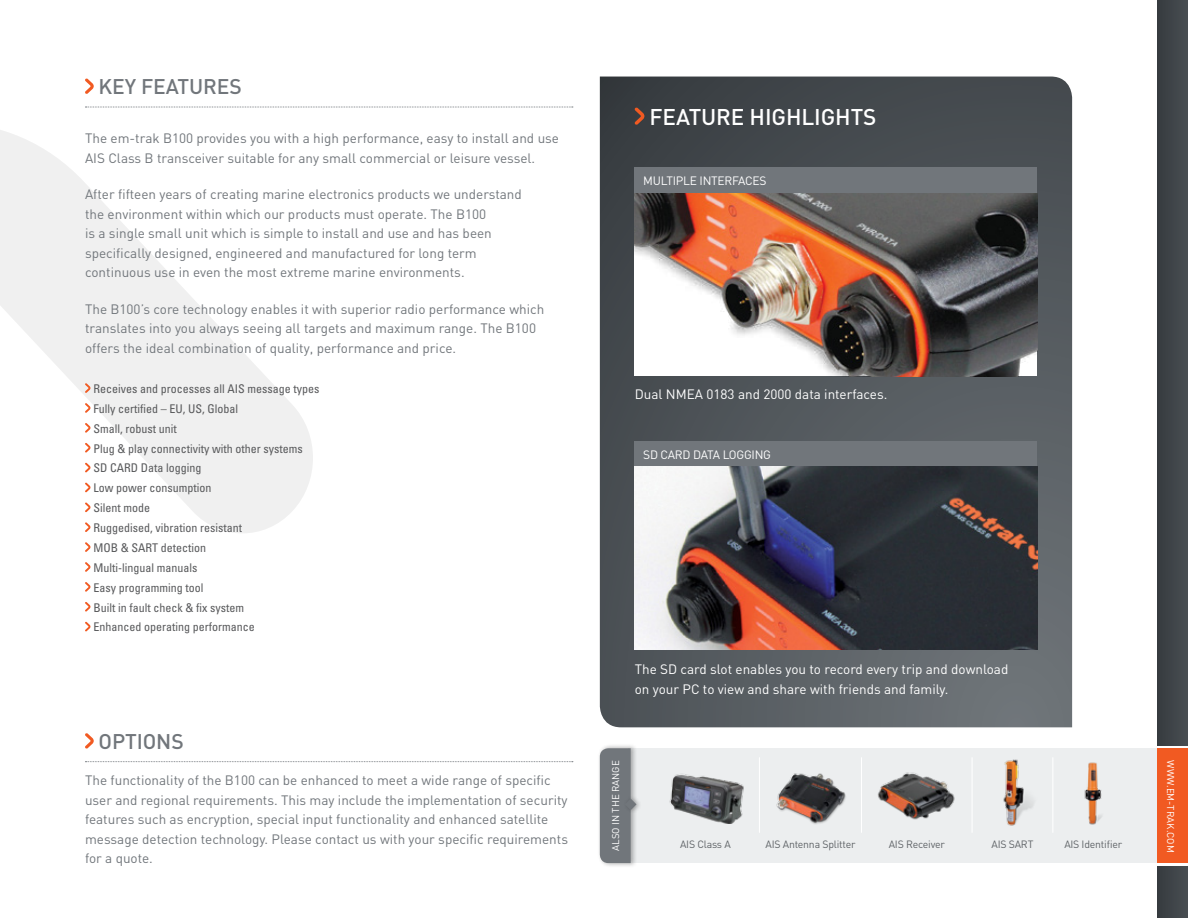
<style>
.page{position:relative;width:1188px;height:918px;background:#fff}
.page>*{position:absolute;margin:0;border:0;box-sizing:border-box;transform-origin:0 0}
.t1{font:500 22.5px "DIN";letter-spacing:-.005em;color:#fff}
.t2{font:500 21px "DIN";letter-spacing:-.005em;color:#71767b}
.t3{font:13.5px/19.5px "DIN";color:#71767b}
.t4{font:13.5px/19.5px "DIN";color:#fff}
.t5{font:condensed 12px/20px "Univers";color:#58595b}
.t6{font:12px "DIN";letter-spacing:-.02em;color:#fff}
.t7{font:10.5px "DIN";letter-spacing:-.02em;color:#5e6266}
.t8{font:9.75px "DIN";color:#fff}
</style>
<div class="page">
<svg style="left:600px;top:77px;width:472px;height:650px;background:#51565b"></svg>
<div style="left:628px;top:748px;width:529px;height:115px;background:#eceeef"></div>
<svg style="left:1px;top:130px;width:312px;height:403px"></svg>
<svg style="left:635px;top:107px;width:9px;height:18px"></svg>
<div style="left:597px;top:744px;width:40px;height:124px;background:#000;opacity:.3"></div>
<div style="left:623px;top:794px;width:20px;height:20px;background:#000;opacity:.3"></div>
<svg style="left:600px;top:748px;width:36px;height:115px;background:#7e8287"></svg>
<div style="left:1157px;top:866px;width:31px;height:52px;background:#3f4449"></div>
<div style="left:1157px;top:0;width:31px;height:745px;background:#3f4449"></div>
<div style="left:1157px;top:748px;width:31px;height:115px;background:#f15a22"></div>
<img style="left:0;top:68px;width:1px;height:487px">
<svg style="left:85px;top:383px;width:5px;height:10px"></svg>
<svg style="left:85px;top:403px;width:5px;height:10px"></svg>
<svg style="left:85px;top:423px;width:5px;height:10px"></svg>
<svg style="left:85px;top:443px;width:5px;height:10px"></svg>
<svg style="left:85px;top:463px;width:5px;height:9px"></svg>
<svg style="left:85px;top:483px;width:5px;height:9px"></svg>
<svg style="left:85px;top:502px;width:5px;height:10px"></svg>
<svg style="left:85px;top:522px;width:5px;height:10px"></svg>
<svg style="left:85px;top:542px;width:5px;height:10px"></svg>
<svg style="left:85px;top:562px;width:5px;height:10px"></svg>
<svg style="left:85px;top:582px;width:5px;height:10px"></svg>
<svg style="left:85px;top:602px;width:5px;height:10px"></svg>
<svg style="left:85px;top:622px;width:5px;height:10px"></svg>
<svg style="left:85px;top:107px;width:488px;height:1px"></svg>
<svg style="left:85px;top:78px;width:9px;height:16px"></svg>
<svg style="left:85px;top:761px;width:488px;height:1px"></svg>
<svg style="left:85px;top:733px;width:9px;height:16px"></svg>
<div style="left:635px;top:441px;width:402px;height:26px;background:#71767b"></div>
<img style="left:635px;top:467px;width:402px;height:183px">
<img style="left:635px;top:193px;width:402px;height:183px">
<div style="left:635px;top:168px;width:402px;height:25px;background:#71767b"></div>
<hr style="left:972px;top:757px;width:1px;height:76px;background:#fff">
<hr style="left:1052px;top:757px;width:1px;height:76px;background:#fff">
<hr style="left:759px;top:757px;width:1px;height:76px;background:#fff">
<hr style="left:861px;top:757px;width:1px;height:76px;background:#fff">
<img style="left:669px;top:774px;width:75px;height:50px">
<img style="left:776px;top:773px;width:70px;height:51px">
<img style="left:877px;top:772px;width:78px;height:48px">
<img style="left:1003px;top:759px;width:31px;height:67px">
<img style="left:1084px;top:762px;width:18px;height:63px">
<h2 class="t2" style="left:99px;top:73px;width:13px">KEY</h2>
<h2 class="t2" style="left:141px;top:73px;width:14px">FEATURES</h2>
<p class="t3" style="left:85px;top:128px;width:476px">The em-trak B100 provides you with a high performance, easy to install and use<br>AIS Class B transceiver suitable for any small commercial or leisure vessel.</p>
<p class="t3" style="left:85px;top:184px;width:438px">After fifteen years of creating marine electronics products we understand the environment within which our products must operate. The B100<br>is a single small unit which is simple to install and use and has been specifically designed, engineered and manufactured for long term continuous use in even the most extreme marine environments.</p>
<p class="t3" style="left:85px;top:299px;width:461px">The B100’s core technology enables it with superior radio performance which translates into you always seeing all targets and maximum range. The B100 offers the ideal combination of quality, performance and price.</p>
<p class="t5" style="left:94px;top:378px;width:227px">Receives and processes all AIS message types<br>Fully certified – EU, US, Global<br>Small, robust unit<br>Plug &amp; play connectivity with other systems<br>SD CARD Data logging<br>Low power consumption<br>Silent mode<br>Ruggedised, vibration resistant<br>MOB &amp; SART detection<br>Multi-lingual manuals<br>Easy programming tool<br>Built in fault check &amp; fix system<br>Enhanced operating performance</p>
<h2 class="t2" style="left:99px;top:728px;width:87px">OPTIONS</h2>
<p class="t3" style="left:85px;top:770px;width:484px">The functionality of the B100 can be enhanced to meet a wide range of specific user and regional requirements. This may include the implementation of security features such as encryption, special input functionality and enhanced satellite message detection technology. Please contact us with your specific requirements for a quote.</p>
<h1 class="t1" style="left:650px;top:102px;width:228px">FEATURE HIGHLIGHTS</h1>
<p class="t6" style="left:643px;top:174px;width:68px">Mu ltiple Interf</p>
<p class="t6" style="left:738px;top:174px;width:22px">aces</p>
<p class="t4" style="left:635px;top:384px;width:254px">Dual NM EA 0183 and 2000 data interfaces.</p>
<p class="t6" style="left:643px;top:447px;width:128px">SD CARD DATA LOGGING</p>
<p class="t4" style="left:635px;top:659px;width:375px">The SD card slot enables you to record every trip and download on your PC to view and share with friends and family.</p>
<p class="t8" style="left:610px;top:851px;width:90px;rotate:-90deg">Also in the range</p>
<p class="t8" style="left:1177px;top:760px;width:94px;rotate:90deg">www.em-trak.com</p>
<p class="t7" style="left:680px;top:837px;width:52px">AIS Class A</p>
<p class="t7" style="left:766px;top:837px;width:91px">AIS Antenna Splitter</p>
<p class="t7" style="left:889px;top:837px;width:58px">AIS Receiver</p>
<p class="t7" style="left:992px;top:837px;width:43px">AIS SART</p>
<p class="t7" style="left:1064px;top:837px;width:59px">AIS Identifier</p>
</div>
